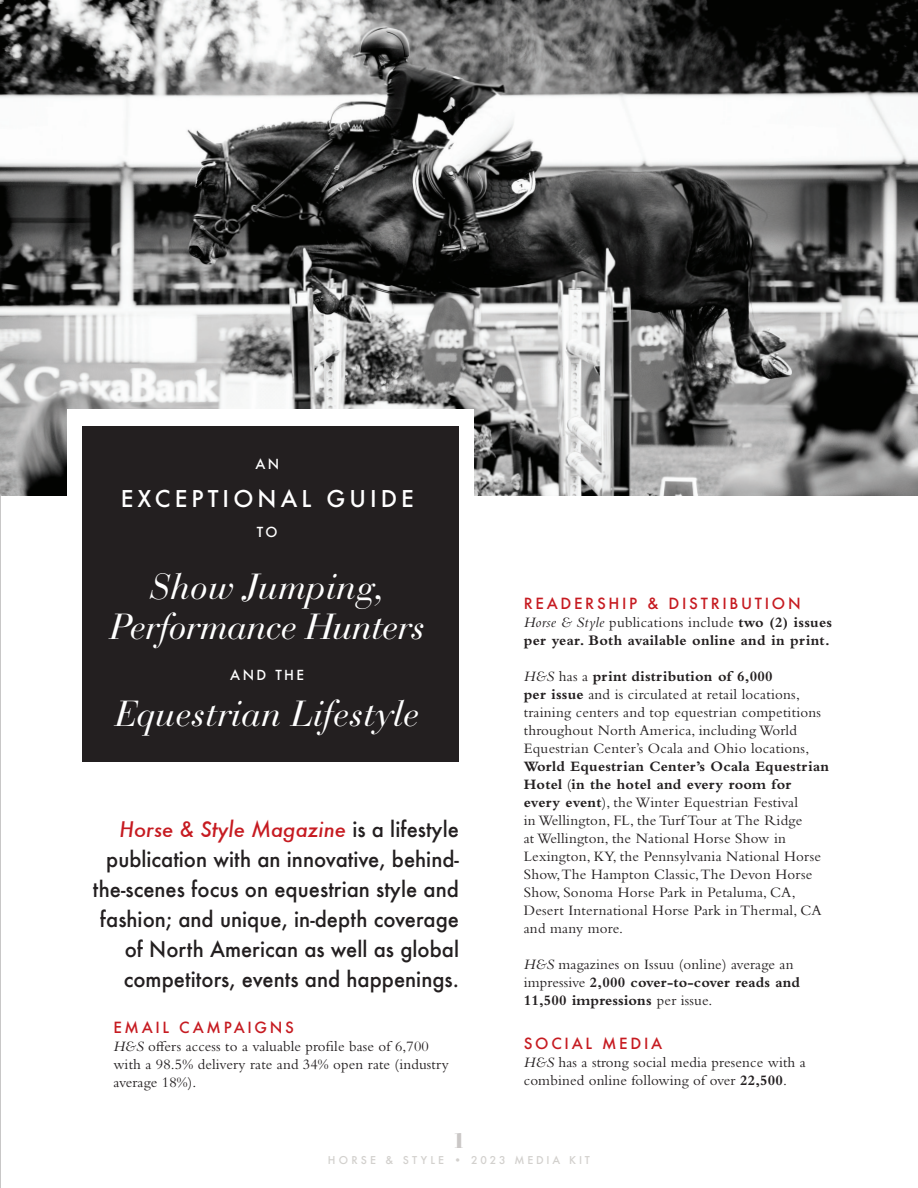
<style>
.page{position:relative;width:918px;height:1188px;background:#fff}
.page>*{position:absolute;margin:0;border:0;box-sizing:border-box;transform-origin:0 0}
.t1{font:36px/40.5px "Bauer Bodoni Italic Os F";letter-spacing:-.02em;color:#fff;text-align:center}
.t2{font:36px "Bauer Bodoni Italic Os F";color:#fff}
.t3{font:500 22.5px "Futura";letter-spacing:.18em;color:#fff}
.t4{font:500 21px/30px "Futura";color:#231f20;text-align:right;scale:.96 1}
.t5{font:21px "Abril Fatface";color:#cac7c6}
.t6{font:15px/18px "Bembo Std";letter-spacing:.015em;color:#231f20}
.t7{font:700 15px/18px "Bembo Std";letter-spacing:.02em;color:#231f20}
.t8{font:500 15px "Futura";letter-spacing:.18em;color:#c61b21}
.t9{font:500 13.5px "Futura";letter-spacing:.18em;color:#fff}
.t10{font:500 10.5px "Futura";letter-spacing:.27em;color:#d2d0cd}
.s1{font-style:italic;color:#c61b21}
.s2{font-style:italic}
.s3{font-weight:400;font-style:italic}
.s4{font-weight:400}
.s5{font-weight:700}
</style>
<div class="page">
<img style="left:0;top:0;width:918px;height:496px">
<div style="left:67px;top:410px;width:406px;height:369px;background:#fff"></div>
<div style="left:82px;top:426px;width:377px;height:335px;background:#231f20"></div>
<p class="t9" style="left:255px;top:455px;width:25px">AN</p>
<h2 class="t3" style="left:121px;top:483px;width:295px">EXCEPTIONAL GUIDE</h2>
<p class="t9" style="left:257px;top:522px;width:22px">TO</p>
<h1 class="t1" style="left:110px;top:567px;width:317px">Show Jumping,<br>Performance Hunters</h1>
<p class="t9" style="left:230px;top:666px;width:75px">AND THE</p>
<h1 class="t2" style="left:115px;top:692px;width:305px">Equestrian Lifestyle</h1>
<h3 class="t4" style="left:93px;top:814px;width:383px"><span class="s1">Horse &amp; Style Magazine</span> is a lifestyle publication with an innovative, behind&shy;the-scenes focus on equestrian style and fashion; and unique, in-depth coverage of North American as well as global competitors, events and happenings.</h3>
<p class="t8" style="left:113px;top:1017px;width:182px">EMAIL CAMPAIGNS</p>
<p class="t6" style="left:113px;top:1037px;width:337px"><span class="s2">H&amp;S</span> offers access to a valuable profile base of 6,700 with a 98.5% delivery rate and 34% open rate (industry average 18%).</p>
<p class="t8" style="left:524px;top:593px;width:278px">READERSHIP &amp; DISTRIBUTION</p>
<p class="t7" style="left:524px;top:614px;width:310px"><span class="s3">Horse &amp; Style</span> <span class="s4">publications include</span> two (2) issues per year. Both available online and in print.</p>
<p class="t6" style="left:524px;top:667px;width:299px"><span class="s2">H&amp;S</span> has a <span class="s5">print distribution of 6,000<br>per issue</span> and is circulated at retail locations, training centers and top equestrian competitions throughout North America, including World Equestrian Center’s Ocala and Ohio locations,</p>
<p class="t6" style="left:524px;top:757px;width:307px"><span class="s5">World Equestrian Center’s Ocala Equestrian Hotel</span> (<span class="s5">in the hotel and every room for every event</span>), the Winter Equestrian Festival<br>in Wellington, FL, the Turf Tour at The Ridge<br>at Wellington, the National Horse Show in Lexington, KY, the Pennsylvania National Horse Show, The Hampton Classic, The Devon Horse Show, Sonoma Horse Park in Petaluma, CA, Desert International Horse Park in Thermal, CA and many more.</p>
<p class="t6" style="left:524px;top:955px;width:278px"><span class="s2">H&amp;S</span> magazines on Issuu (online) average an impressive <span class="s5">2,000 cover-to-cover reads and<br>11,500 impressions</span> per issue.</p>
<p class="t8" style="left:524px;top:1033px;width:140px">SOCIAL MEDIA</p>
<p class="t6" style="left:524px;top:1053px;width:284px"><span class="s2">H&amp;S</span> has a strong social media presence with a combined online following of over <span class="s5">22,500</span>.</p>
<h3 class="t5" style="left:455px;top:1126px;width:10px">1</h3>
<p class="t10" style="left:328px;top:1153px;width:264px">HORSE &amp; STYLE • 2023 MEDIA KIT</p>
</div>
